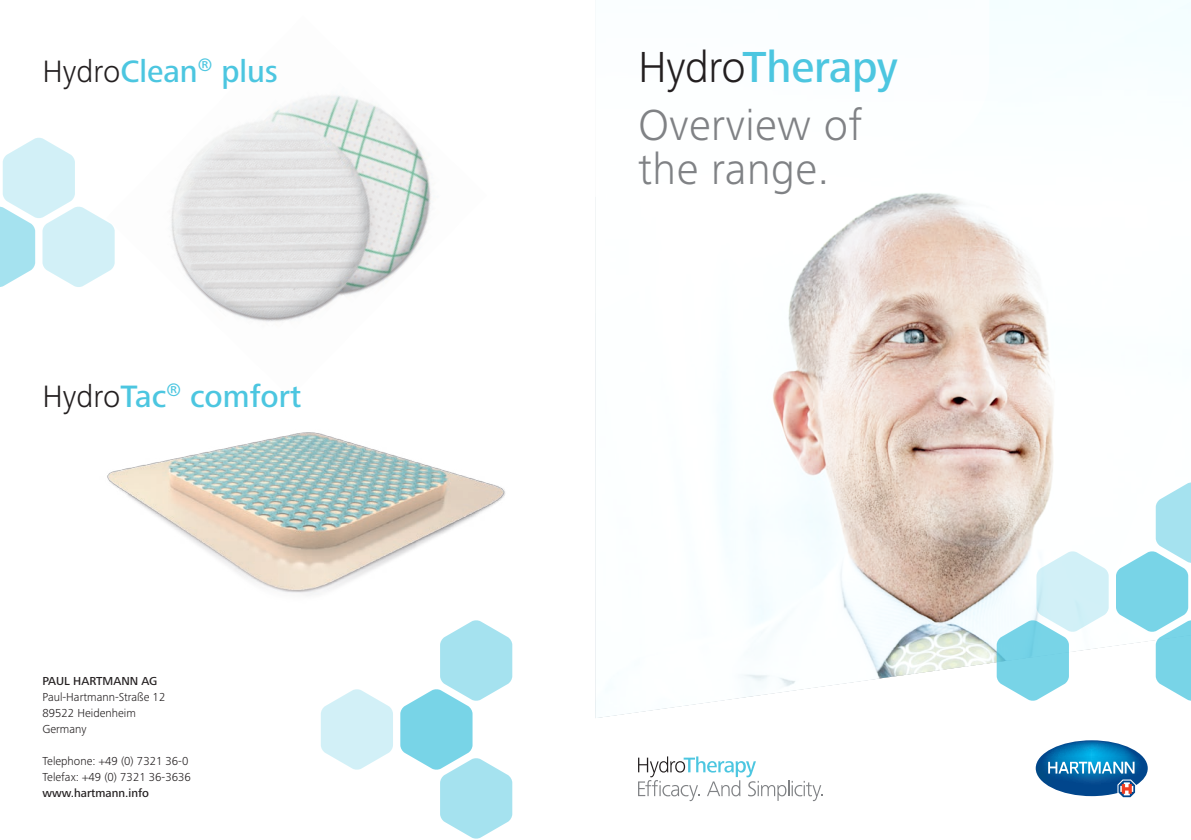
<style>
.page{position:relative;width:1191px;height:840px;background:#fff}
.page>*{position:absolute;margin:0;border:0;box-sizing:border-box;transform-origin:0 0}
.t1{font:300 45px/58px "Frutiger Next LTW1 G";letter-spacing:.01em;color:#808285}
.t2{font:500 32px "Frutiger Next LTW1 G";color:#4cc6e0}
.t3{font:300 12px/16px "Frutiger Next LTW1 G";color:#231f20}
.t4{font:500 12px "Frutiger Next LTW1 G";color:#231f20}
.s1{font-weight:300;color:#231f20}
.s2{color:#231f20}
.s3{font-weight:500;color:#4cc6e0}
</style>
<div class="page">
<svg style="left:595px;top:640px;width:442px;height:78px"></svg>
<svg style="left:595px;top:0;width:484px;height:640px"></svg>
<svg style="left:1108px;top:0;width:83px;height:647px"></svg>
<svg style="left:595px;top:0;width:394px;height:259px"></svg>
<img style="left:107px;top:432px;width:398px;height:163px">
<img style="left:171px;top:95px;width:260px;height:227px">
<svg style="left:1035px;top:740px;width:112px;height:56px"></svg>
<svg style="left:638px;top:756px;width:185px;height:44px"></svg>
<svg style="left:996px;top:550px;width:112px;height:150px"></svg>
<svg style="left:321px;top:689px;width:72px;height:80px"></svg>
<svg style="left:1116px;top:482px;width:75px;height:218px"></svg>
<svg style="left:400px;top:620px;width:112px;height:218px"></svg>
<svg style="left:0;top:138px;width:115px;height:149px"></svg>
<h2 class="t2" style="left:43px;top:53px;width:237px"><span class="s1">Hydro</span>Clean<sup>®</sup> plus</h2>
<h2 class="t2" style="left:43px;top:378px;width:260px"><span class="s1">Hydro</span>Tac<sup>®</sup> comfort</h2>
<p class="t4" style="left:43px;top:674px;width:116px">PAUL HARTMANN AG</p>
<p class="t3" style="left:43px;top:689px;width:124px">Paul-Hartmann-Straße 12<br>89522 Heidenheim<br>Germany</p>
<p class="t3" style="left:43px;top:753px;width:150px">Telephone: +49 (0) 7321 36-0<br>Telefax: +49 (0) 7321 36-3636</p>
<p class="t4" style="left:43px;top:786px;width:108px">www.hartmann.info</p>
<h1 class="t1" style="left:638px;top:38px;width:261px"><span class="s2">Hydro</span><span class="s3">Therapy<br></span>Overview of</h1>
<h1 class="t1" style="left:638px;top:140px;width:193px">the range.</h1>
</div>
